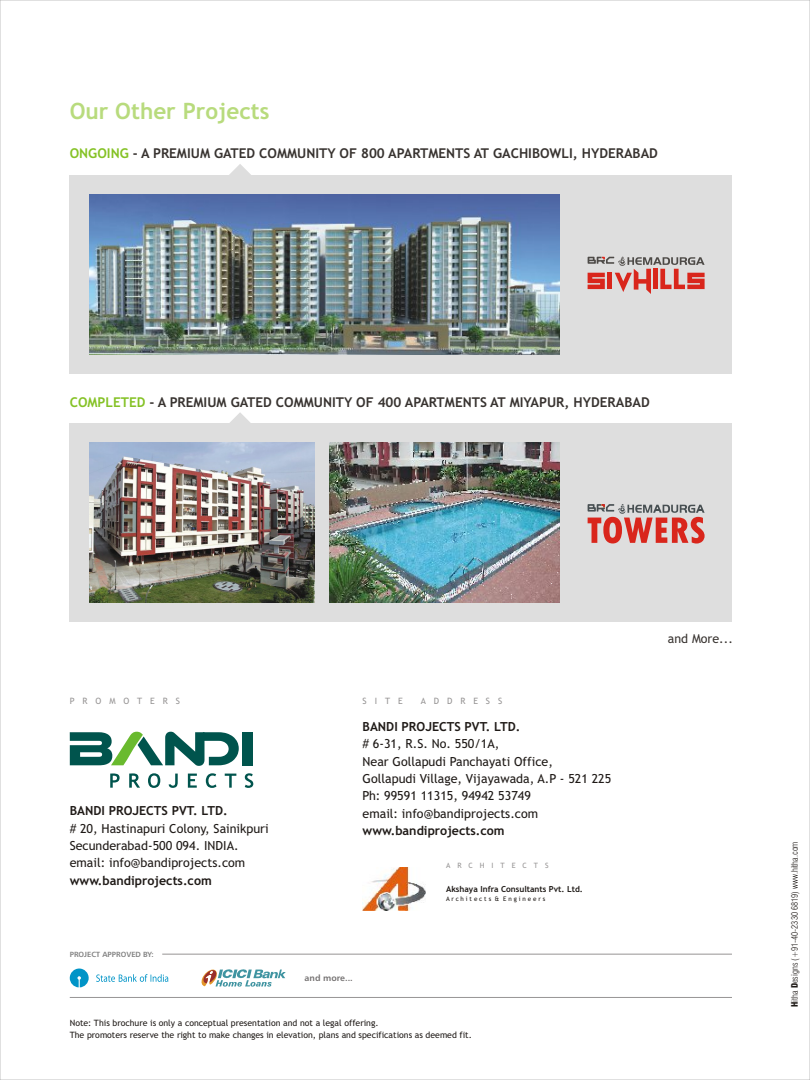
<style>
.page{position:relative;width:810px;height:1080px;background:#fff}
.page>*{position:absolute;margin:0;border:0;box-sizing:border-box;transform-origin:0 0}
.t1{font:700 22.5px "Trebuchet MS";color:#b8db7d}
.t2{font:700 13.5px "Trebuchet MS";color:#383330}
.t3{font:12.5px/17.4px "Trebuchet MS";color:#1f1a17}
.t4{font:700 12.5px "Trebuchet MS";color:#1f1a17}
.t5{font:12.5px "Trebuchet MS";color:#383330}
.t6{font:8.75px/12.2px "Trebuchet MS";color:#1f1a17}
.t7{font:300 condensed 8.75px "Swiss 721 BT";color:#1f1a17}
.t8{font:8.75px "Trebuchet MS";letter-spacing:.905em;color:#969494}
.t9{font:8.75px "Humanist 777 BT Roman B,Bold";color:#737070}
.t10{font:700 8.38px "Trebuchet MS";color:#1f1a17}
.t11{font:7.5px "Humanist 777 BT Roman B,Bold";color:#828282}
.t12{font:7.25px "Trebuchet MS";letter-spacing:.95em;color:#969494}
.t13{font:6.25px "Trebuchet MS";color:#1f1a17}
.s1{color:#85c226}
.s2{font-weight:900}
</style>
<div class="page">
<div style="left:70px;top:423px;width:662px;height:199px;background:#dedede"></div>
<div style="left:70px;top:175px;width:662px;height:199px;background:#dedede"></div>
<svg style="left:588px;top:257px;width:117px;height:37px"></svg>
<svg style="left:229px;top:164px;width:22px;height:11px"></svg>
<img style="left:89px;top:194px;width:470px;height:160px">
<svg style="left:222px;top:412px;width:34px;height:31px"></svg>
<div style="left:243px;top:732px;width:10px;height:33px;background:#00544d"></div>
<svg style="left:70px;top:732px;width:169px;height:34px"></svg>
<svg style="left:110px;top:773px;width:143px;height:15px"></svg>
<img style="left:363px;top:868px;width:63px;height:43px">
<svg style="left:588px;top:504px;width:117px;height:40px"></svg>
<img style="left:89px;top:443px;width:226px;height:160px">
<img style="left:329px;top:443px;width:230px;height:160px">
<svg style="left:201px;top:969px;width:85px;height:18px"></svg>
<svg style="left:70px;top:969px;width:19px;height:18px"></svg>
<svg style="left:96px;top:974px;width:72px;height:8px"></svg>
<hr style="left:162px;top:954px;width:570px;height:1px;background:#969494">
<hr style="left:70px;top:997px;width:662px;height:1px;background:#969494">
<h1 class="t1" style="left:70px;top:103px;width:201px">Our Other Projects</h1>
<p class="t2" style="left:70px;top:149px;width:590px"><span class="s1">ONGOING</span> - A PREMIUM GATED COMMUNITY OF 800 APARTMENTS AT GACHIBOWLI, HYDERABAD</p>
<p class="t2" style="left:70px;top:397px;width:581px"><span class="s1">COMPLETED</span> - A PREMIUM GATED COMMUNITY OF 400 APARTMENTS AT MIYAPUR, HYDERABAD</p>
<p class="t8" style="left:70px;top:697px;width:112px">PROMOTERS</p>
<p class="t4" style="left:70px;top:806px;width:159px">BANDI PROJECTS PVT. LTD.</p>
<p class="t3" style="left:70px;top:821px;width:200px"># 20, Hastinapuri Colony, Sainikpuri<br>Secunderabad-500 094. INDIA. email: info@bandiprojects.com</p>
<p class="t4" style="left:70px;top:876px;width:144px">www.bandiprojects.com</p>
<p class="t11" style="left:70px;top:951px;width:86px">PROJECT APPROVED BY:</p>
<p class="t8" style="left:363px;top:697px;width:42px">SITE</p>
<p class="t8" style="left:421px;top:697px;width:83px">ADDRESS</p>
<p class="t4" style="left:363px;top:722px;width:159px">BANDI PROJECTS PVT. LTD.</p>
<p class="t3" style="left:363px;top:736px;width:250px"># 6-31, R.S. No. 550/1A,<br>Near Gollapudi Panchayati Office,<br>Gollapudi Village, Vijayawada, A.P - 521 225<br>Ph: 99591 11315, 94942 53749<br>email: info@bandiprojects.com</p>
<p class="t4" style="left:363px;top:826px;width:144px">www.bandiprojects.com</p>
<p class="t12" style="left:446px;top:863px;width:104px">ARCHITECTS</p>
<p class="t10" style="left:446px;top:885px;width:138px">Akshaya Infra Consultants Pvt. Ltd.</p>
<p class="t13" style="left:446px;top:896px;width:101px">A r c h i t e c t s &amp; E n g i n e e r s</p>
<p class="t9" style="left:305px;top:974px;width:50px">and more...</p>
<p class="t6" style="left:70px;top:1017px;width:404px">Note: This brochure is only a conceptual presentation and not a legal offering.<br>The promoters reserve the right to make changes in elevation, plans and specifications as deemed fit.</p>
<p class="t5" style="left:668px;top:634px;width:67px">and More...</p>
<p class="t7" style="left:791px;top:1007px;width:167px;rotate:-90deg"><span class="s2">H</span>itha <span class="s2">D</span>esigns (+91-40-2330 6819) www.hitha.com</p>
</div>
